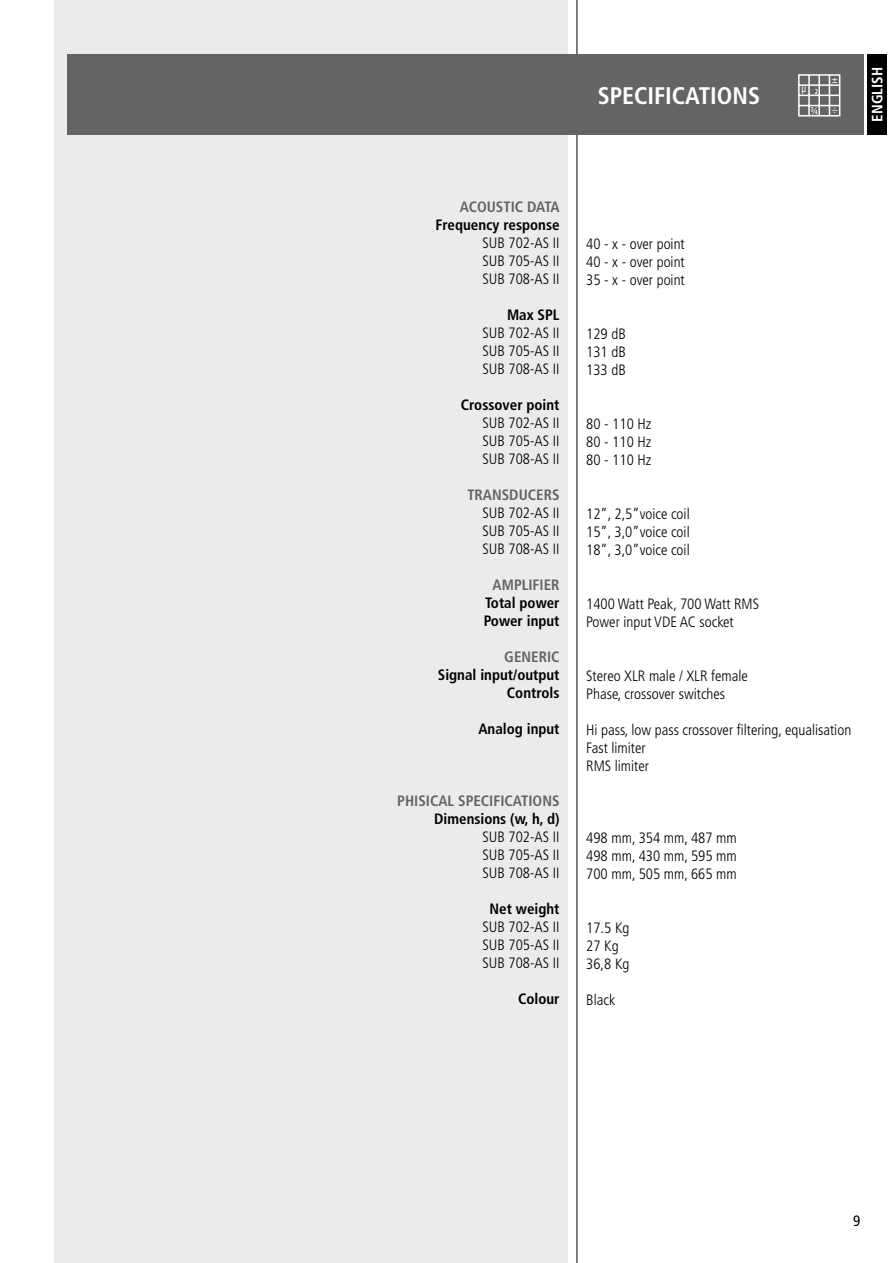
<style>
.page{position:relative;width:893px;height:1263px;background:#fff}
.page>*{position:absolute;margin:0;border:0;box-sizing:border-box;transform-origin:0 0}
.t1{font:700 condensed 24px "Frutiger";color:#fff}
.t2{font:300 condensed 15px/18px "Frutiger";color:#000;text-align:justify}
.t3{font:700 condensed 15px/18px "Frutiger";color:#000}
.t4{font:700 condensed 15px "Frutiger";color:#636466}
.t5{font:700 condensed 15px "Frutiger";color:#fff}
.t6{font:condensed 15px "Frutiger";color:#000}
.t7{font:condensed 10.2px "Helvetica Neue";color:#fff}
</style>
<div class="page">
<div style="left:54px;top:0;width:514px;height:1263px;background:#ebebec"></div>
<hr style="left:577px;top:0;width:1px;height:1263px;background:#000">
<div style="left:867px;top:54px;width:20px;height:81px;background:#000"></div>
<div style="left:67px;top:54px;width:797px;height:81px;background:#636466"></div>
<svg style="left:798px;top:74px;width:43px;height:43px"></svg>
<h1 class="t1" style="left:598px;top:82px;width:164px">SPECIFICATIONS</h1>
<p class="t7" style="left:801px;top:83px;width:6px">µ</p>
<p class="t7" style="left:832px;top:73px;width:8px">±</p>
<p class="t7" style="left:832px;top:104px;width:8px">÷</p>
<p class="t5" style="left:868px;top:122px;width:56px;rotate:-90deg">ENGLISH</p>
<p class="t4" style="left:460px;top:198px;width:101px">ACOUSTIC DATA</p>
<p class="t3" style="left:435px;top:216px;width:126px">Frequency response</p>
<p class="t2" style="left:482px;top:234px;width:79px">SUB 702-AS II SUB 705-AS II SUB 708-AS II</p>
<p class="t3" style="left:507px;top:306px;width:54px">Max SPL</p>
<p class="t2" style="left:482px;top:324px;width:79px">SUB 702-AS II SUB 705-AS II SUB 708-AS II</p>
<p class="t3" style="left:461px;top:396px;width:100px">Crossover point</p>
<p class="t2" style="left:482px;top:414px;width:79px">SUB 702-AS II SUB 705-AS II SUB 708-AS II</p>
<p class="t4" style="left:467px;top:486px;width:94px">TRANSDUCERS</p>
<p class="t2" style="left:482px;top:504px;width:79px">SUB 702-AS II SUB 705-AS II SUB 708-AS II</p>
<p class="t4" style="left:493px;top:576px;width:68px">AMPLIFIER</p>
<p class="t3" style="left:484px;top:594px;width:77px">Total power<br>Power input</p>
<p class="t4" style="left:504px;top:648px;width:57px">GENERIC</p>
<p class="t3" style="left:438px;top:666px;width:123px;text-align:right">Signal input/output<br>Controls</p>
<p class="t3" style="left:478px;top:720px;width:83px">Analog input</p>
<p class="t4" style="left:397px;top:792px;width:164px">PHISICAL SPECIFICATIONS</p>
<p class="t3" style="left:434px;top:810px;width:127px">Dimensions (w, h, d)</p>
<p class="t2" style="left:482px;top:828px;width:79px">SUB 702-AS II SUB 705-AS II SUB 708-AS II</p>
<p class="t3" style="left:490px;top:900px;width:72px">Net weight</p>
<p class="t2" style="left:482px;top:918px;width:79px">SUB 702-AS II SUB 705-AS II SUB 708-AS II</p>
<p class="t3" style="left:518px;top:990px;width:43px">Colour</p>
<p class="t2" style="left:586px;top:235px;width:100px">40 - x - over point 40 - x - over point 35 - x - over point</p>
<p class="t2" style="left:586px;top:325px;width:41px">129 dB 131 dB 133 dB</p>
<p class="t2" style="left:586px;top:415px;width:67px">80 - 110 Hz 80 - 110 Hz 80 - 110 Hz</p>
<p class="t2" style="left:586px;top:505px;width:105px">12”, 2,5”voice coil 15”, 3,0”voice coil 18”, 3,0”voice coil</p>
<p class="t2" style="left:586px;top:595px;width:174px">1400 Watt Peak, 700 Watt RMS<br>Power input VDE AC socket</p>
<p class="t2" style="left:586px;top:667px;width:163px">Stereo XLR male / XLR female<br>Phase, crossover switches</p>
<p class="t2" style="left:586px;top:721px;width:267px;text-align:left">Hi pass, low pass crossover filtering, equalisation<br>Fast limiter<br>RMS limiter</p>
<p class="t2" style="left:586px;top:829px;width:152px">498 mm, 354 mm, 487 mm 498 mm, 430 mm, 595 mm 700 mm, 505 mm, 665 mm</p>
<p class="t2" style="left:586px;top:919px;width:45px;text-align:left">17.5 Kg<br>27 Kg<br>36,8 Kg</p>
<p class="t2" style="left:586px;top:991px;width:31px">Black</p>
<p class="t6" style="left:853px;top:1211px;width:9px">9</p>
</div>
